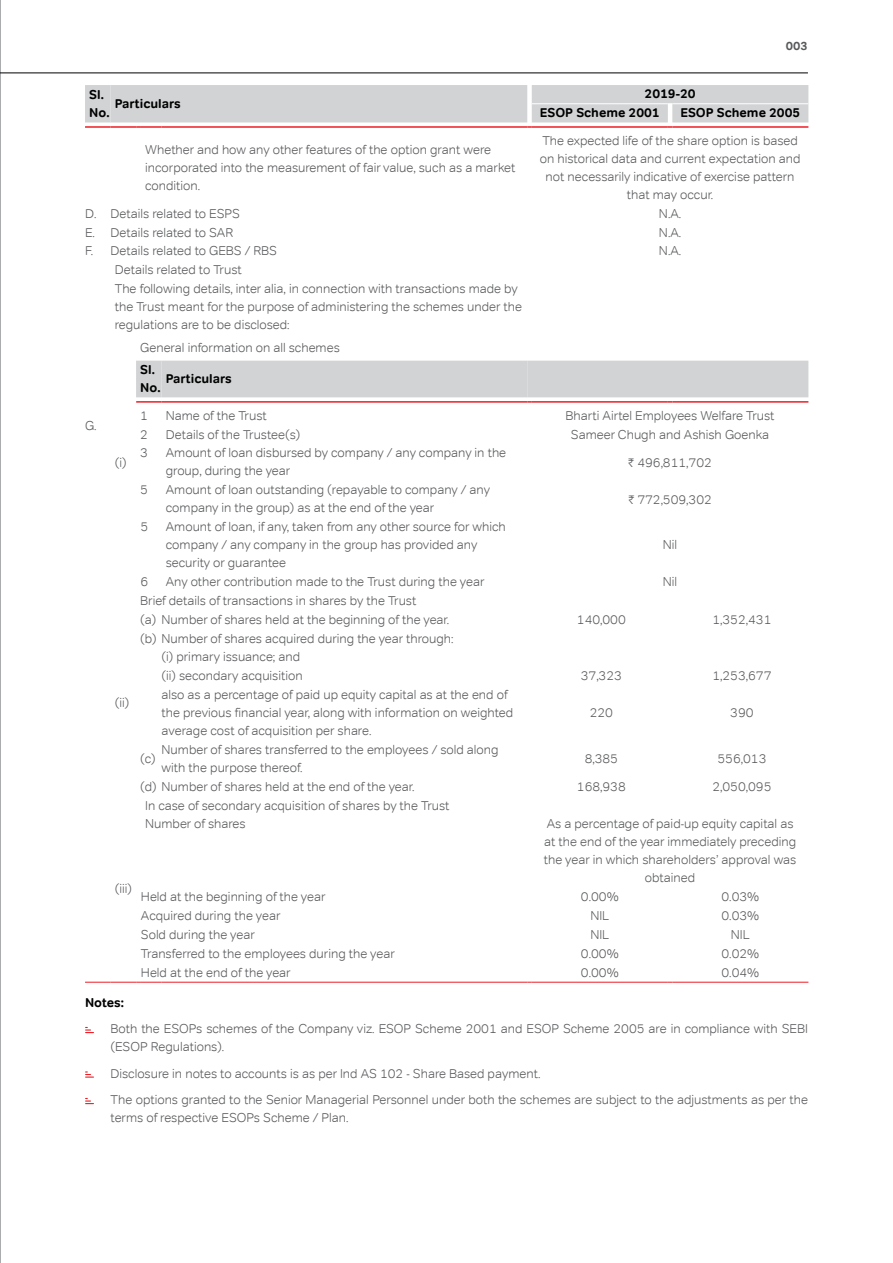
<style>
.page{position:relative;width:893px;height:1263px;background:#fff}
.page>*{position:absolute;margin:0;border:0;box-sizing:border-box;transform-origin:0 0}
.t1{font:300 12.75px/18px "Tondo";color:#58595b}
.t2{font:700 12.75px/18px "Tondo";color:#000}
.t3{font:700 12px "Tondo";color:#58595b}
.s1{font-family:"ITF Rupee";font-weight:400}
</style>
<div class="page">
<hr style="left:0;top:0;width:1px;height:1263px;background:#58595b">
<hr style="left:0;top:73px;width:808px;height:1px;background:#000">
<svg style="left:85px;top:85px;width:26px;height:38px"></svg>
<svg style="left:111px;top:85px;width:697px;height:312px"></svg>
<hr style="left:532px;top:103px;width:136px;height:1px;background:#fff">
<hr style="left:672px;top:103px;width:136px;height:1px;background:#fff">
<hr style="left:85px;top:126px;width:26px;height:2px;background:#ed1d24">
<hr style="left:111px;top:126px;width:25px;height:2px;background:#ed1d24">
<hr style="left:141px;top:126px;width:21px;height:2px;background:#ed1d24">
<hr style="left:162px;top:126px;width:365px;height:2px;background:#ed1d24">
<hr style="left:532px;top:126px;width:136px;height:2px;background:#ed1d24">
<hr style="left:672px;top:126px;width:136px;height:2px;background:#ed1d24">
<hr style="left:141px;top:401px;width:21px;height:2px;background:#ed1d24">
<hr style="left:162px;top:401px;width:365px;height:2px;background:#ed1d24">
<hr style="left:532px;top:401px;width:136px;height:2px;background:#ed1d24">
<hr style="left:672px;top:401px;width:136px;height:2px;background:#ed1d24">
<svg style="left:85px;top:982px;width:77px;height:1px"></svg>
<hr style="left:162px;top:982px;width:365px;height:1px;background:#ed1d24">
<hr style="left:532px;top:982px;width:136px;height:1px;background:#ed1d24">
<hr style="left:672px;top:982px;width:136px;height:1px;background:#ed1d24">
<svg style="left:86px;top:1027px;width:7px;height:6px"></svg>
<svg style="left:86px;top:1071px;width:7px;height:7px"></svg>
<svg style="left:86px;top:1098px;width:7px;height:6px"></svg>
<p class="t3" style="left:786px;top:38px;width:23px">003</p>
<p class="t2" style="left:89px;top:85px;width:22px">Sl.<br>No.</p>
<p class="t2" style="left:115px;top:94px;width:68px">Particulars</p>
<p class="t2" style="left:540px;top:84px;width:157px;line-height:18.8px;text-indent:105px">2019-20<br>ESOP Scheme 2001</p>
<p class="t2" style="left:680px;top:104px;width:121px">ESOP Scheme 2005</p>
<p class="t1" style="left:145px;top:140px;width:372px">Whether and how any other features of the option grant were incorporated into the measurement of fair value, such as a market condition.</p>
<p class="t1" style="left:540px;top:131px;width:262px;text-align:center">The expected life of the share option is based on historical data and current expectation and not necessarily indicative of exercise pattern that may occur.</p>
<p class="t1" style="left:85px;top:204px;width:156px">D. Details related to ESPS</p>
<p class="t1" style="left:659px;top:204px;width:24px">N.A.</p>
<p class="t1" style="left:85px;top:223px;width:150px">E. Details related to SAR</p>
<p class="t1" style="left:659px;top:223px;width:24px">N.A.</p>
<p class="t1" style="left:85px;top:242px;width:193px">F. Details related to GEBS / RBS</p>
<p class="t1" style="left:659px;top:242px;width:24px">N.A.</p>
<p class="t1" style="left:85px;top:417px;width:13px">G.</p>
<p class="t1" style="left:115px;top:261px;width:409px">Details related to Trust<br>The following details, inter alia, in connection with transactions made by the Trust meant for the purpose of administering the schemes under the regulations are to be disclosed:</p>
<p class="t1" style="left:115px;top:453px;width:13px">(i)</p>
<p class="t1" style="left:115px;top:694px;width:16px">(ii)</p>
<p class="t1" style="left:115px;top:880px;width:19px">(iii)</p>
<p class="t1" style="left:140px;top:339px;width:201px">General information on all schemes</p>
<p class="t2" style="left:140px;top:360px;width:22px">Sl.<br>No.</p>
<p class="t2" style="left:166px;top:369px;width:68px">Particulars</p>
<p class="t1" style="left:140px;top:406px;width:9px">1</p>
<p class="t1" style="left:166px;top:406px;width:102px">Name of the Trust</p>
<p class="t1" style="left:566px;top:406px;width:210px">Bharti Airtel Employees Welfare Trust</p>
<p class="t1" style="left:140px;top:425px;width:9px">2</p>
<p class="t1" style="left:166px;top:425px;width:136px">Details of the Trustee(s)</p>
<p class="t1" style="left:571px;top:425px;width:200px">Sameer Chugh and Ashish Goenka</p>
<p class="t1" style="left:140px;top:444px;width:9px">3</p>
<p class="t1" style="left:166px;top:444px;width:342px">Amount of loan disbursed by company / any company in the group, during the year</p>
<p class="t1" style="left:628px;top:453px;width:85px"><span class="s1">H</span> 496,811,702</p>
<p class="t1" style="left:140px;top:481px;width:9px">5</p>
<p class="t1" style="left:166px;top:481px;width:326px">Amount of loan outstanding (repayable to company / any company in the group) as at the end of the year</p>
<p class="t1" style="left:628px;top:490px;width:85px"><span class="s1">H</span> 772,509,302</p>
<p class="t1" style="left:140px;top:518px;width:9px">5</p>
<p class="t1" style="left:166px;top:518px;width:341px">Amount of loan, if any, taken from any other source for which company / any company in the group has provided any security or guarantee</p>
<p class="t1" style="left:663px;top:536px;width:16px">Nil</p>
<p class="t1" style="left:140px;top:572px;width:9px">6</p>
<p class="t1" style="left:166px;top:572px;width:320px">Any other contribution made to the Trust during the year</p>
<p class="t1" style="left:663px;top:572px;width:16px">Nil</p>
<p class="t1" style="left:140px;top:591px;width:278px">Brief details of transactions in shares by the Trust</p>
<p class="t1" style="left:140px;top:610px;width:310px">(a) Number of shares held at the beginning of the year.</p>
<p class="t1" style="left:577px;top:610px;width:50px">140,000</p>
<p class="t1" style="left:712px;top:610px;width:61px">1,352,431</p>
<p class="t1" style="left:162px;top:629px;width:293px;line-height:18.9px;text-indent:-21px">(b) Number of shares acquired during the year through: (i) primary issuance; and<br>(ii) secondary acquisition</p>
<p class="t1" style="left:581px;top:667px;width:43px">37,323</p>
<p class="t1" style="left:712px;top:667px;width:61px">1,253,677</p>
<p class="t1" style="left:162px;top:686px;width:353px">also as a percentage of paid up equity capital as at the end of the previous financial year, along with information on weighted average cost of acquisition per share.</p>
<p class="t1" style="left:590px;top:704px;width:25px">220</p>
<p class="t1" style="left:730px;top:704px;width:25px">390</p>
<p class="t1" style="left:140px;top:749px;width:17px">(c)</p>
<p class="t1" style="left:162px;top:740px;width:338px">Number of shares transferred to the employees / sold along with the purpose thereof.</p>
<p class="t1" style="left:585px;top:749px;width:35px">8,385</p>
<p class="t1" style="left:717px;top:749px;width:50px">556,013</p>
<p class="t1" style="left:140px;top:777px;width:276px">(d) Number of shares held at the end of the year.</p>
<p class="t1" style="left:577px;top:777px;width:50px">168,938</p>
<p class="t1" style="left:712px;top:777px;width:61px">2,050,095</p>
<p class="t1" style="left:145px;top:796px;width:306px;line-height:18.9px">In case of secondary acquisition of shares by the Trust<br>Number of shares</p>
<p class="t1" style="left:544px;top:815px;width:254px;text-align:center">As a percentage of paid-up equity capital as at the end of the year immediately preceding the year in which shareholders’ approval was obtained</p>
<p class="t1" style="left:141px;top:888px;width:186px">Held at the beginning of the year</p>
<p class="t1" style="left:581px;top:888px;width:39px">0.00%</p>
<p class="t1" style="left:721px;top:888px;width:39px">0.03%</p>
<p class="t1" style="left:141px;top:907px;width:141px">Acquired during the year</p>
<p class="t1" style="left:590px;top:907px;width:20px">NIL</p>
<p class="t1" style="left:721px;top:907px;width:39px">0.03%</p>
<p class="t1" style="left:141px;top:925px;width:115px">Sold during the year</p>
<p class="t1" style="left:590px;top:925px;width:20px">NIL</p>
<p class="t1" style="left:731px;top:925px;width:20px">NIL</p>
<p class="t1" style="left:141px;top:944px;width:255px">Transferred to the employees during the year</p>
<p class="t1" style="left:581px;top:944px;width:39px">0.00%</p>
<p class="t1" style="left:721px;top:944px;width:39px">0.02%</p>
<p class="t1" style="left:141px;top:963px;width:151px">Held at the end of the year</p>
<p class="t1" style="left:581px;top:963px;width:39px">0.00%</p>
<p class="t1" style="left:721px;top:963px;width:39px">0.04%</p>
<p class="t2" style="left:85px;top:993px;width:41px">Notes:</p>
<p class="t1" style="left:111px;top:1020px;width:699px">Both the ESOPs schemes of the Company viz. ESOP Scheme 2001 and ESOP Scheme 2005 are in compliance with SEBI (ESOP Regulations).</p>
<p class="t1" style="left:111px;top:1060px;width:699px;line-height:26.5px">Disclosure in notes to accounts is as per Ind AS 102 - Share Based payment.<br>The options granted to the Senior Managerial Personnel under both the schemes are subject to the adjustments as per the</p>
<p class="t1" style="left:111px;top:1109px;width:240px">terms of respective ESOPs Scheme / Plan.</p>
</div>
